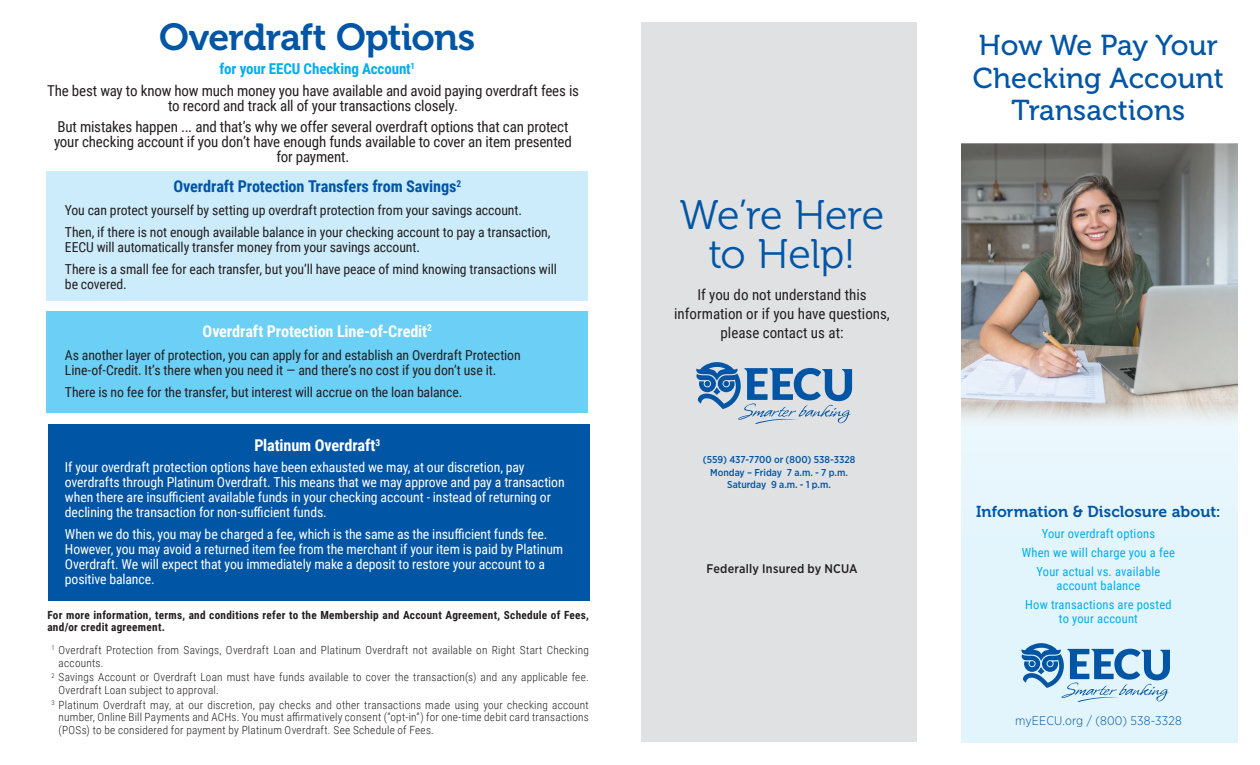
<style>
.page{position:relative;width:1260px;height:765px;background:#fff}
.page>*{position:absolute;margin:0;border:0;box-sizing:border-box;transform-origin:0 0}
.t1{font:41.25px/38.8px "Museo 300";letter-spacing:-.015em;color:#0155a5;text-align:center}
.t2{font:37.5px "Museo 700";letter-spacing:-.02em;color:#0155a5}
.t3{font:28.75px/32.5px "Museo 500";letter-spacing:.005em;color:#0155a5;text-align:center}
.t4{font:700 16.25px "Roboto Condensed";letter-spacing:-.01em;color:#fff}
.t5{font:700 16.25px "Roboto Condensed";letter-spacing:-.01em;color:#0155a5}
.t6{font:15.75px "Museo 700";letter-spacing:.005em;color:#0155a5}
.t7{font:15px/15px "Roboto Condensed";letter-spacing:-.01em;color:#231f20;text-align:center}
.t8{font:700 15px "Roboto Condensed";letter-spacing:-.005em;color:#00aeef}
.t9{font:13.75px/15px "Roboto Condensed";letter-spacing:-.01em;color:#fff}
.t10{font:13.75px/15px "Roboto Condensed";letter-spacing:-.01em;color:#231f20}
.List_Paragraph{font:12.5px/13.8px "Roboto Condensed";letter-spacing:.015em;color:#00aeef;text-align:center}
.t11{font:300 12.5px "Gotham Narrow";letter-spacing:.015em;color:#0155a5}
.t12{font:500 12.5px "Gotham Narrow";letter-spacing:.02em;color:#231f20}
.t13{font:300 11.25px/12.5px "Roboto Condensed";letter-spacing:.02em;color:#231f20}
.t14{font:700 11.25px/11.9px "Roboto Condensed";letter-spacing:.025em;color:#231f20}
.t15{font:500 10px "Gotham Narrow";color:#0155a5}
</style>
<div class="page">
<div style="left:962px;top:143px;width:276px;height:599px;background:#e2f4fc"></div>
<img style="left:962px;top:144px;width:276px;height:284px">
<div style="left:641px;top:22px;width:276px;height:720px;background:#e0e1e3"></div>
<svg style="left:1021px;top:643px;width:149px;height:59px"></svg>
<div style="left:47px;top:171px;width:541px;height:129px;background:#ccecfb"></div>
<div style="left:47px;top:311px;width:541px;height:101px;background:#6bcff6"></div>
<div style="left:48px;top:425px;width:541px;height:176px;background:#0155a5"></div>
<svg style="left:696px;top:362px;width:156px;height:62px"></svg>
<p class="t2" style="left:159px;top:16px;width:318px">Overdraft Options</p>
<p class="t8" style="left:220px;top:58px;width:197px">for your EECU Checking Account<sup>1</sup></p>
<p class="t7" style="left:47px;top:82px;width:533px">The best way to know how much money you have available and avoid paying overdraft fees is to record and track all of your transactions closely.</p>
<p class="t7" style="left:54px;top:118px;width:519px">But mistakes happen ... and that’s why we offer several overdraft options that can protect your checking account if you don’t have enough funds available to cover an item presented for payment.</p>
<p class="t10" style="left:65px;top:202px;width:459px">You can protect yourself by setting up overdraft protection from your savings account.</p>
<p class="t10" style="left:65px;top:224px;width:487px">Then, if there is not enough available balance in your checking account to pay a transaction,<br>EECU will automatically transfer money from your savings account.</p>
<p class="t10" style="left:65px;top:261px;width:493px">There is a small fee for each transfer, but you’ll have peace of mind knowing transactions will be covered.</p>
<p class="t5" style="left:174px;top:175px;width:289px">Overdraft Protection Transfers from Savings<sup>2</sup></p>
<p class="t4" style="left:203px;top:319px;width:231px">Overdraft Protection Line‑of‑Credit<sup>2</sup></p>
<p class="t10" style="left:65px;top:347px;width:457px">As another layer of protection, you can apply for and establish an Overdraft Protection<br>Line‑of‑Credit. It’s there when you need it — and there’s no cost if you don’t use it.</p>
<p class="t10" style="left:65px;top:384px;width:399px">There is no fee for the transfer, but interest will accrue on the loan balance.</p>
<p class="t4" style="left:254px;top:434px;width:127px">Platinum Overdraft<sup>3</sup></p>
<p class="t9" style="left:65px;top:459px;width:501px">If your overdraft protection options have been exhausted we may, at our discretion, pay overdrafts through Platinum Overdraft. This means that we may approve and pay a transaction when there are insufficient available funds in your checking account - instead of returning or declining the transaction for non‑sufficient funds.</p>
<p class="t9" style="left:65px;top:526px;width:500px">When we do this, you may be charged a fee, which is the same as the insufficient funds fee.<br>However, you may avoid a returned item fee from the merchant if your item is paid by Platinum Overdraft. We will expect that you immediately make a deposit to restore your account to a positive balance.</p>
<p class="t14" style="left:47px;top:609px;width:543px">For more information, terms, and conditions refer to the Membership and Account Agreement, Schedule of Fees, and/or credit agreement.</p>
<p class="t13" style="left:59px;top:643px;width:532px;text-indent:-7px"><sup>1</sup> Overdraft Protection from Savings, Overdraft Loan and Platinum Overdraft not available on Right Start Checking accounts.</p>
<p class="t13" style="left:59px;top:671px;width:532px;text-indent:-7px"><sup>2</sup> Savings Account or Overdraft Loan must have funds available to cover the transaction(s) and any applicable fee.<br>Overdraft Loan subject to approval.</p>
<p class="t13" style="left:59px;top:698px;width:532px;text-align:justify;text-indent:-7px"><sup>3</sup> Platinum Overdraft may, at our discretion, pay checks and other transactions made using your checking account number, Online Bill Payments and ACHs. You must affirmatively consent (“opt-in”) for one-time debit card transactions (POSs) to be considered for payment by Platinum Overdraft. See Schedule of Fees.</p>
<p class="t1" style="left:680px;top:196px;width:206px">We’re Here to Help!</p>
<p class="t7" style="left:674px;top:285px;width:217px;line-height:18.8px">If you do not understand this information or if you have questions, please contact us at:</p>
<p class="t15" style="left:703px;top:454px;width:154px">(559) 437‑7700 or (800) 538‑3328</p>
<p class="t15" style="left:710px;top:466px;width:139px">Monday – Friday 7 a.m. ‑ 7 p.m.</p>
<p class="t15" style="left:727px;top:479px;width:105px">Saturday 9 a.m. ‑ 1 p.m.</p>
<p class="t12" style="left:706px;top:560px;width:153px">Federally Insured by NCUA</p>
<p class="t3" style="left:973px;top:30px;width:253px">How We Pay Your<br>Checking Account<br>Transactions</p>
<p class="t6" style="left:976px;top:503px;width:246px">Information &amp; Disclosure about:</p>
<p class="List_Paragraph" style="left:1042px;top:526px;width:115px">Your overdraft options</p>
<p class="List_Paragraph" style="left:1022px;top:545px;width:154px">When we will charge you a fee</p>
<p class="List_Paragraph" style="left:1037px;top:564px;width:125px">Your actual vs. available account balance</p>
<p class="List_Paragraph" style="left:1025px;top:598px;width:148px">How transactions are posted to your account</p>
<p class="t11" style="left:1015px;top:713px;width:168px">myEECU.org / (800) 538‑3328</p>
</div>
